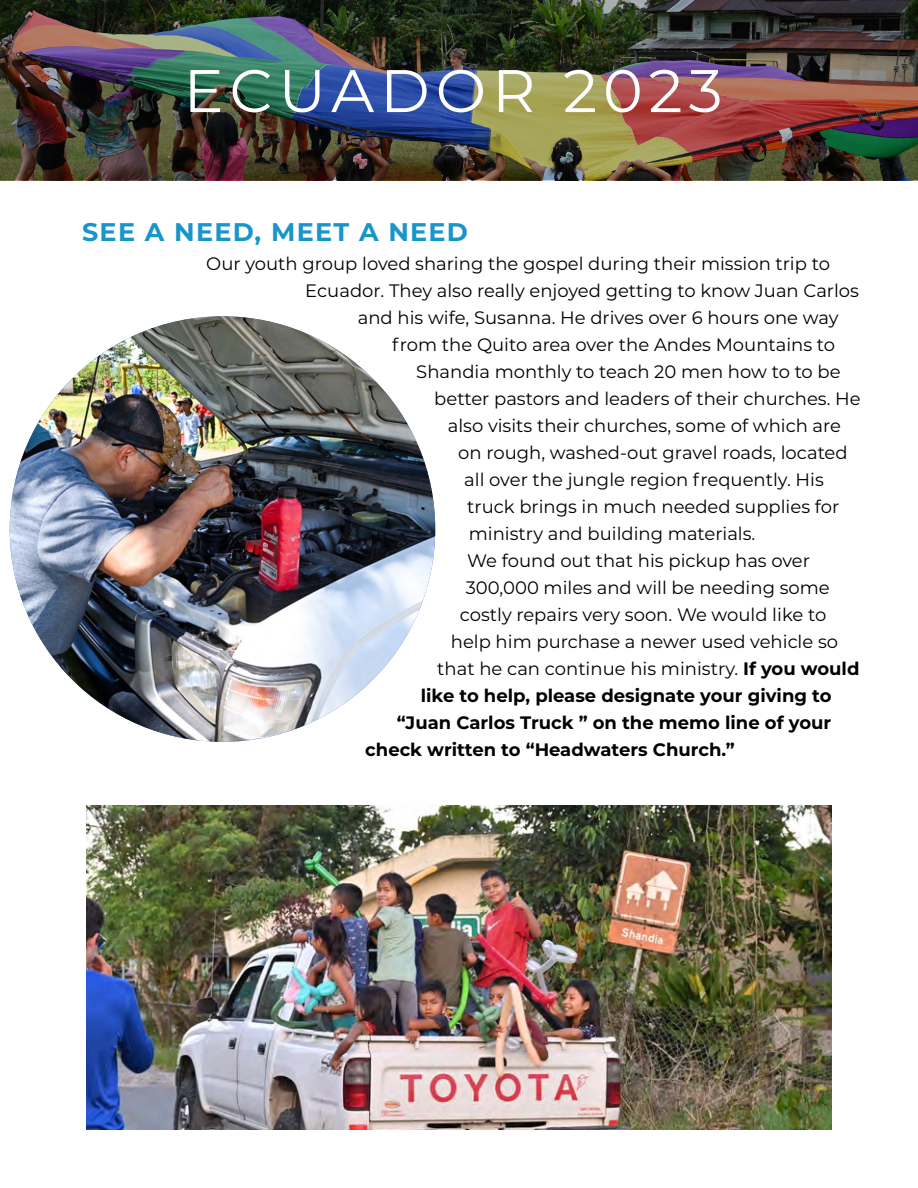
<style>
.page{position:relative;width:918px;height:1188px;background:#fff}
.page>*{position:absolute;margin:0;border:0;box-sizing:border-box;transform-origin:0 0}
.t1{font:60px "Montserrat";letter-spacing:.1em;color:#fff}
.t2{font:700 25.5px "Montserrat";letter-spacing:.05em;color:#1895c9}
.t3{font:18px "Montserrat";color:#000}
.t4{font:700 18px "Montserrat";color:#000}
.s1{font-weight:700}
</style>
<div class="page">
<img style="left:0;top:0;width:918px;height:180px">
<img style="left:10px;top:316px;width:425px;height:426px;border-radius:213px">
<img style="left:87px;top:806px;width:744px;height:324px">
<h1 class="t1" style="left:184px;top:50px;width:540px">ECUADOR 2023</h1>
<h2 class="t2" style="left:82px;top:213px;width:387px">SEE A NEED, MEET A NEED</h2>
<p class="t3" style="left:206px;top:251px;width:625px">Our youth group loved sharing the gospel during their mission trip to</p>
<p class="t3" style="left:305px;top:278px;width:555px">Ecuador. They also really enjoyed getting to know Juan Carlos</p>
<p class="t3" style="left:358px;top:305px;width:482px">and his wife, Susanna. He drives over 6 hours one way</p>
<p class="t3" style="left:392px;top:332px;width:444px">from the Quito area over the Andes Mountains to</p>
<p class="t3" style="left:416px;top:359px;width:426px">Shandia monthly to teach 20 men how to to be</p>
<p class="t3" style="left:434px;top:386px;width:428px">better pastors and leaders of their churches. He</p>
<p class="t3" style="left:448px;top:413px;width:395px">also visits their churches, some of which are</p>
<p class="t3" style="left:458px;top:440px;width:391px">on rough, washed-out gravel roads, located</p>
<p class="t3" style="left:464px;top:467px;width:361px">all over the jungle region frequently. His</p>
<p class="t3" style="left:467px;top:494px;width:374px">truck brings in much needed supplies for</p>
<p class="t3" style="left:469px;top:521px;width:288px">ministry and building materials.</p>
<p class="t3" style="left:467px;top:548px;width:344px">We found out that his pickup has over</p>
<p class="t3" style="left:466px;top:575px;width:366px">300,000 miles and will be needing some</p>
<p class="t3" style="left:460px;top:602px;width:368px">costly repairs very soon. We would like to</p>
<p class="t3" style="left:451px;top:629px;width:389px">help him purchase a newer used vehicle so</p>
<p class="t3" style="left:437px;top:656px;width:424px">that he can continue his ministry. <span class="s1">If you would</span></p>
<p class="t4" style="left:421px;top:683px;width:412px">like to help, please designate your giving to</p>
<p class="t4" style="left:397px;top:710px;width:436px">“Juan Carlos Truck ” on the memo line of your</p>
<p class="t4" style="left:365px;top:737px;width:371px">check written to “Headwaters Church.”</p>
</div>
